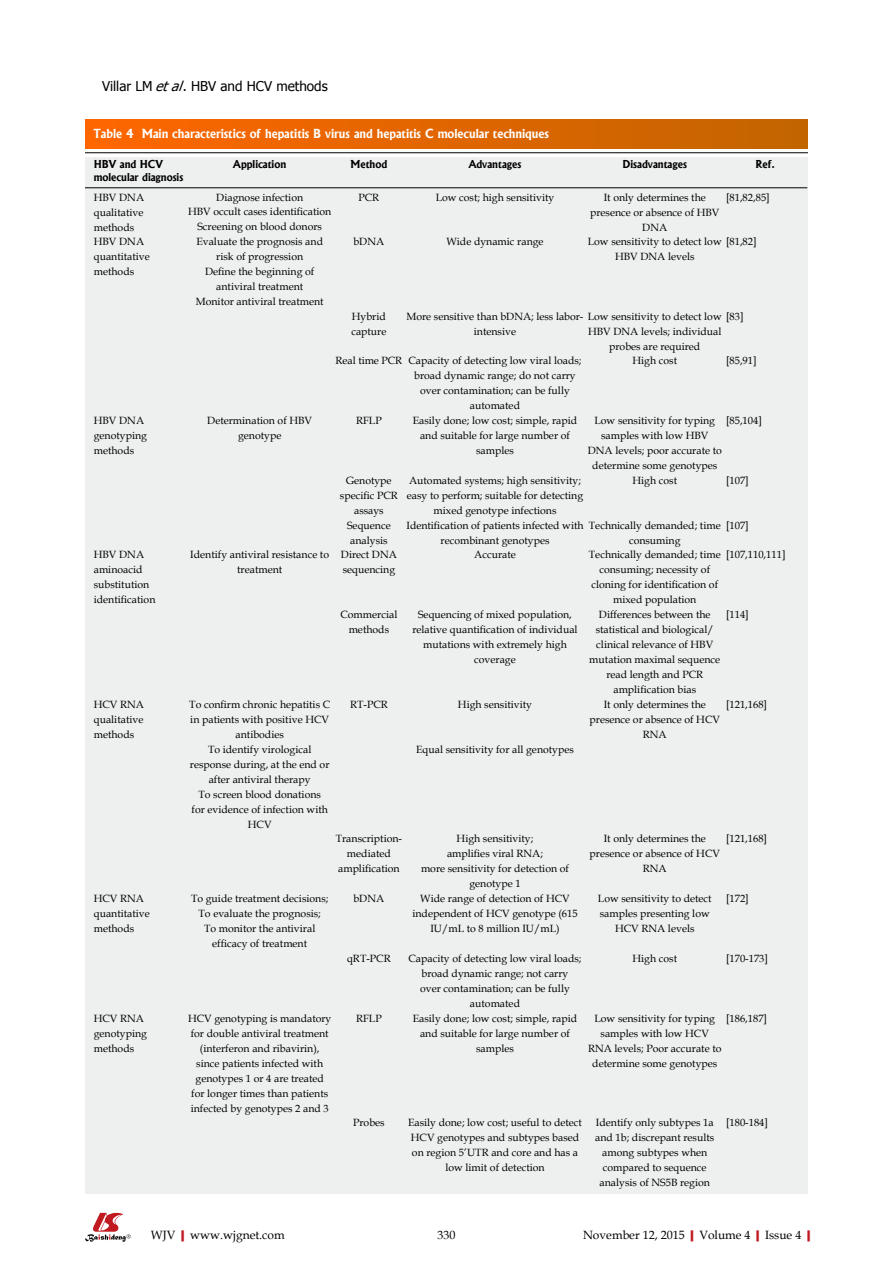
<style>
.page{position:relative;width:893px;height:1263px;background:#fff}
.page>*{position:absolute;margin:0;border:0;box-sizing:border-box;transform-origin:0 0}
.t1{font:13.5px "Tahoma";color:#000}
.t2{font:700 12px "Albertus";color:#fff}
.t3{font:12px "Book Antiqua";color:#000}
.t4{font:10.5px/15px "Book Antiqua";color:#000;text-align:center}
.t5{font:700 10.5px/12.6px "Albertus";color:#000}
.s1{font-style:italic}
.s2{font-weight:700;color:#c01920}
</style>
<div class="page">
<svg style="left:85px;top:1213px;width:46px;height:29px"></svg>
<div style="left:85px;top:119px;width:723px;height:29px;background:linear-gradient(to right,#f60,#c16500)"></div>
<div style="left:85px;top:157px;width:723px;height:1036px;background:#eeefef"></div>
<hr style="left:85px;top:152px;width:723px;height:1px;background:#000">
<hr style="left:85px;top:188px;width:722px;height:1px;background:#000">
<p class="t1" style="left:102px;top:77px;width:227px">Villar LM <span class="s1">etal</span>. HBV and HCV methods</p>
<p class="t2" style="left:94px;top:126px;width:457px">Table 4 Main characteristics of hepatitis B virus and hepatitis C molecular techniques</p>
<p class="t5" style="left:94px;top:158px;width:91px">HBV and HCV molecular diagnosis</p>
<p class="t5" style="left:233px;top:158px;width:54px">Application</p>
<p class="t5" style="left:351px;top:158px;width:38px">Method</p>
<p class="t5" style="left:469px;top:158px;width:54px">Advantages</p>
<p class="t5" style="left:623px;top:158px;width:66px">Disadvantages</p>
<p class="t5" style="left:755px;top:158px;width:21px">Ref.</p>
<p class="t4" style="left:94px;top:189px;width:52px;text-align:justify">HBV DNA qualitative methods</p>
<p class="t4" style="left:216px;top:189px;width:88px">Diagnose infection</p>
<p class="t4" style="left:358px;top:189px;width:22px">PCR</p>
<p class="t4" style="left:436px;top:189px;width:120px">Low cost; high sensitivity</p>
<p class="t4" style="left:590px;top:189px;width:131px">It only determines the presence or absence of HBV<br>DNA</p>
<p class="t4" style="left:726px;top:189px;width:45px">[81,82,85]</p>
<p class="t4" style="left:188px;top:204px;width:145px">HBV occult cases identification<br>Screening on blood donors</p>
<p class="t4" style="left:94px;top:234px;width:58px;text-align:left">HBV DNA quantitative methods</p>
<p class="t4" style="left:196px;top:234px;width:128px">Evaluate the prognosis and risk of progression</p>
<p class="t4" style="left:353px;top:234px;width:32px">bDNA</p>
<p class="t4" style="left:446px;top:234px;width:99px">Wide dynamic range</p>
<p class="t4" style="left:615px;top:234px;width:143px;text-align:left;text-indent:-27px">Low sensitivity to detect low [81,82]<br>HBV DNA levels</p>
<p class="t4" style="left:196px;top:264px;width:129px">Define the beginning of antiviral treatment<br>Monitor antiviral treatment</p>
<p class="t4" style="left:351px;top:308px;width:37px;text-align:left">Hybrid capture</p>
<p class="t4" style="left:474px;top:308px;width:271px;text-align:left;text-indent:-67px">More sensitive than bDNA; less labor- Low sensitivity to detect low [83] intensive</p>
<p class="t4" style="left:588px;top:323px;width:135px">HBV DNA levels; individual probes are required</p>
<p class="t4" style="left:336px;top:353px;width:247px">Real time PCR Capacity of detecting low viral loads;</p>
<p class="t4" style="left:414px;top:368px;width:163px">broad dynamic range; do not carry</p>
<p class="t4" style="left:420px;top:383px;width:151px">over contamination; can be fully</p>
<p class="t4" style="left:470px;top:398px;width:52px">automated</p>
<p class="t4" style="left:632px;top:353px;width:46px">High cost</p>
<p class="t4" style="left:726px;top:353px;width:32px">[85,91]</p>
<p class="t4" style="left:94px;top:413px;width:55px;text-align:left">HBV DNA genotyping methods</p>
<p class="t4" style="left:207px;top:413px;width:106px">Determination of HBV genotype</p>
<p class="t4" style="left:356px;top:413px;width:27px">RFLP</p>
<p class="t4" style="left:413px;top:413px;width:166px">Easily done; low cost; simple, rapid and suitable for large number of samples</p>
<p class="t4" style="left:588px;top:413px;width:135px">Low sensitivity for typing samples with low HBV<br>DNA levels; poor accurate to determine some genotypes</p>
<p class="t4" style="left:726px;top:413px;width:37px">[85,104]</p>
<p class="t4" style="left:340px;top:473px;width:59px">Genotype specific PCR assays</p>
<p class="t4" style="left:407px;top:473px;width:178px">Automated systems; high sensitivity; easy to perform; suitable for detecting mixed genotype infections</p>
<p class="t4" style="left:632px;top:473px;width:46px">High cost</p>
<p class="t4" style="left:726px;top:473px;width:24px">[107]</p>
<p class="t4" style="left:347px;top:517px;width:45px;text-align:left">Sequence analysis</p>
<p class="t4" style="left:406px;top:517px;width:179px">Identification of patients infected with recombinant genotypes</p>
<p class="t4" style="left:589px;top:517px;width:133px">Technically demanded; time consuming</p>
<p class="t4" style="left:726px;top:517px;width:24px">[107]</p>
<p class="t4" style="left:94px;top:547px;width:63px;text-align:left">HBV DNA aminoacid substitution identification</p>
<p class="t4" style="left:190px;top:547px;width:140px">Identify antiviral resistance to treatment</p>
<p class="t4" style="left:341px;top:547px;width:58px;text-align:left">Direct DNA sequencing</p>
<p class="t4" style="left:474px;top:547px;width:43px">Accurate</p>
<p class="t4" style="left:589px;top:547px;width:133px">Technically demanded; time consuming; necessity of cloning for identification of mixed population</p>
<p class="t4" style="left:726px;top:547px;width:61px">[107,110,111]</p>
<p class="t4" style="left:340px;top:607px;width:58px">Commercial methods</p>
<p class="t4" style="left:412px;top:607px;width:167px">Sequencing of mixed population, relative quantification of individual mutations with extremely high coverage</p>
<p class="t4" style="left:589px;top:607px;width:132px">Differences between the statistical and biological/ clinical relevance of HBV mutation maximal sequence read length and PCR amplification bias</p>
<p class="t4" style="left:726px;top:607px;width:24px">[114]</p>
<p class="t4" style="left:94px;top:697px;width:52px;text-align:justify">HCV RNA qualitative methods</p>
<p class="t4" style="left:189px;top:697px;width:142px">To confirm chronic hepatitis C in patients with positive HCV antibodies</p>
<p class="t4" style="left:350px;top:697px;width:39px">RT-PCR</p>
<p class="t4" style="left:458px;top:697px;width:76px">High sensitivity</p>
<p class="t4" style="left:589px;top:697px;width:132px">It only determines the presence or absence of HCV<br>RNA</p>
<p class="t4" style="left:726px;top:697px;width:43px">[121,168]</p>
<p class="t4" style="left:190px;top:741px;width:141px">To identify virological response during, at the end or after antiviral therapy</p>
<p class="t4" style="left:416px;top:741px;width:159px">Equal sensitivity for all genotypes</p>
<p class="t4" style="left:192px;top:786px;width:138px">To screen blood donations for evidence of infection with<br>HCV</p>
<p class="t4" style="left:336px;top:831px;width:68px">Transcription&shy;mediated amplification</p>
<p class="t4" style="left:421px;top:831px;width:149px">High sensitivity;<br>amplifies viral RNA;<br>more sensitivity for detection of genotype 1</p>
<p class="t4" style="left:589px;top:831px;width:132px">It only determines the presence or absence of HCV<br>RNA</p>
<p class="t4" style="left:726px;top:831px;width:43px">[121,168]</p>
<p class="t4" style="left:94px;top:891px;width:58px;text-align:left">HCV RNA quantitative methods</p>
<p class="t4" style="left:191px;top:891px;width:139px">To guide treatment decisions;<br>To evaluate the prognosis;<br>To monitor the antiviral efficacy of treatment</p>
<p class="t4" style="left:353px;top:891px;width:32px">bDNA</p>
<p class="t4" style="left:412px;top:891px;width:167px">Wide range of detection of HCV independent of HCV genotype (615<br>IU/mL to 8 million IU/mL)</p>
<p class="t4" style="left:598px;top:891px;width:115px">Low sensitivity to detect samples presenting low<br>HCV RNA levels</p>
<p class="t4" style="left:726px;top:891px;width:24px">[172]</p>
<p class="t4" style="left:347px;top:950px;width:45px">qRT-PCR</p>
<p class="t4" style="left:408px;top:950px;width:175px">Capacity of detecting low viral loads; broad dynamic range; not carry<br>over contamination; can be fully automated</p>
<p class="t4" style="left:632px;top:950px;width:46px">High cost</p>
<p class="t4" style="left:726px;top:950px;width:43px">[170-173]</p>
<p class="t4" style="left:94px;top:1010px;width:55px;text-align:left">HCV RNA genotyping methods</p>
<p class="t4" style="left:188px;top:1010px;width:145px">HCV genotyping is mandatory for double antiviral treatment (interferon and ribavirin), since patients infected with genotypes 1 or 4 are treated for longer times than patients infected by genotypes 2 and 3</p>
<p class="t4" style="left:356px;top:1010px;width:27px">RFLP</p>
<p class="t4" style="left:413px;top:1010px;width:166px">Easily done; low cost; simple, rapid and suitable for large number of samples</p>
<p class="t4" style="left:588px;top:1010px;width:135px">Low sensitivity for typing samples with low HCV<br>RNA levels; Poor accurate to determine some genotypes</p>
<p class="t4" style="left:726px;top:1010px;width:43px">[186,187]</p>
<p class="t4" style="left:353px;top:1115px;width:33px">Probes</p>
<p class="t4" style="left:408px;top:1115px;width:176px">Easily done; low cost; useful to detect<br>HCV genotypes and subtypes based on region 5’UTR and core and has a low limit of detection</p>
<p class="t4" style="left:595px;top:1115px;width:121px">Identify only subtypes 1a and 1b; discrepant results among subtypes when compared to sequence analysis of NS5B region</p>
<p class="t4" style="left:726px;top:1115px;width:43px">[180-184]</p>
<p class="t3" style="left:151px;top:1226px;width:135px">WJV<span class="s2">|</span>www.wjgnet.com</p>
<p class="t3" style="left:437px;top:1226px;width:19px">330</p>
<p class="t3" style="left:583px;top:1226px;width:234px">November 12, 2015<span class="s2">|</span>Volume 4<span class="s2">|</span>Issue 4<span class="s2">|</span></p>
</div>
